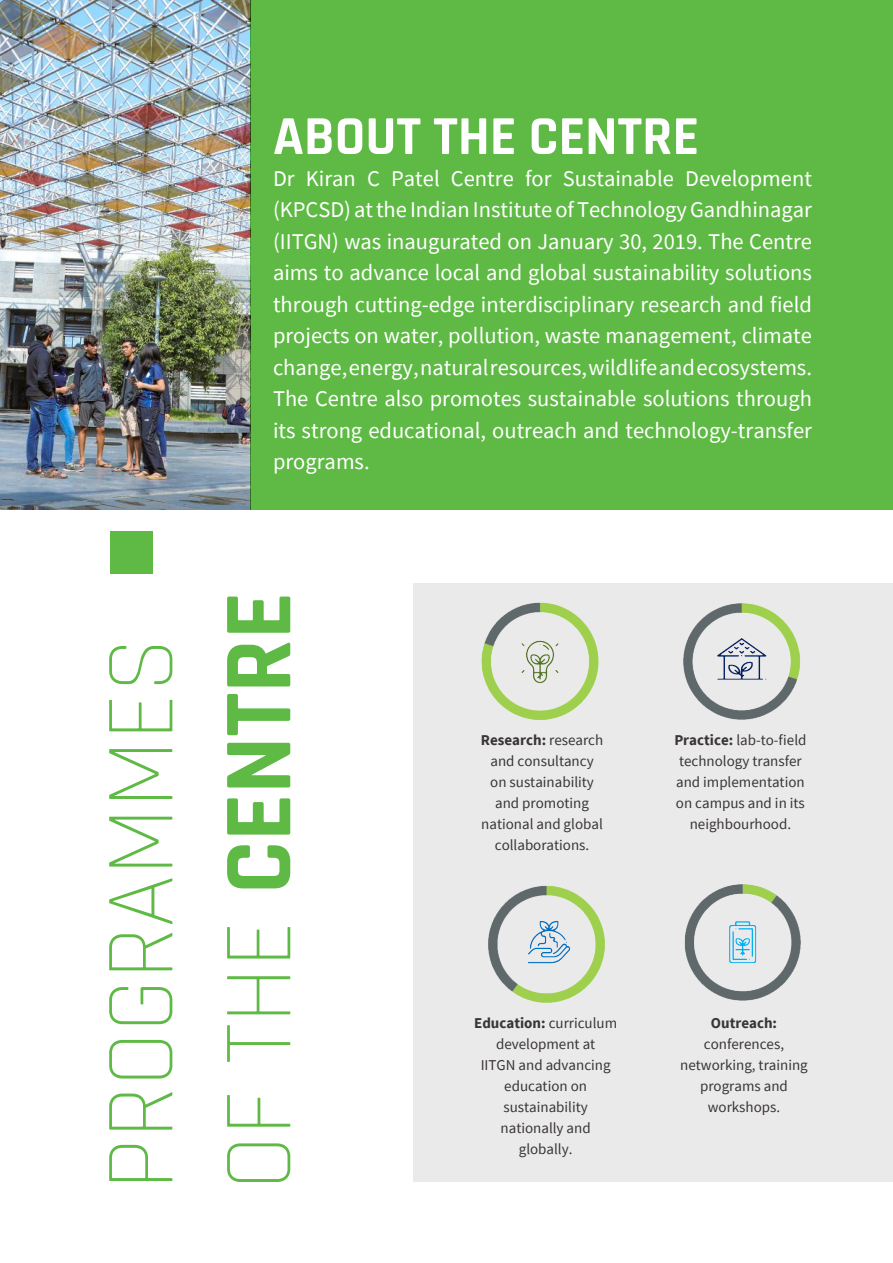
<style>
.page{position:relative;width:893px;height:1263px;background:#fff}
.page>*{position:absolute;margin:0;border:0;box-sizing:border-box;transform-origin:0 0}
.t1{font:300 98.25px/117.9px "Rajdhani";color:#5eba44}
.t2{font:700 55.5px "Rajdhani";color:#fff}
.t3{font:22.5px/31.5px "Source Sans Pro";color:#fff;text-align:justify}
.t4{font:15px/21px "Source Sans Pro";color:#393535;text-align:center}
.t5{font:700 15px "Source Sans Pro";color:#393535}
.s1{font-weight:700}
</style>
<div class="page">
<div style="left:413px;top:583px;width:480px;height:599px;background:#ebeaea"></div>
<img style="left:0;top:0;width:251px;height:509px">
<div style="left:251px;top:0;width:642px;height:509px;background:#5eba44"></div>
<img style="left:481px;top:602px;width:118px;height:118px">
<img style="left:683px;top:603px;width:118px;height:117px">
<img style="left:488px;top:885px;width:117px;height:118px">
<img style="left:684px;top:884px;width:117px;height:117px">
<div style="left:110px;top:531px;width:43px;height:43px;background:#5eba44"></div>
<h2 class="t2" style="left:273px;top:102px;width:428px">ABOUT THE CENTRE</h2>
<p class="t3" style="left:273px;top:162px;width:540px">Dr Kiran C Patel Centre for Sustainable Development (KPCSD) at the Indian Institute of Technology Gandhinagar (IITGN) was inaugurated on January 30, 2019. The Centre aims to advance local and global sustainability solutions through cutting-edge interdisciplinary research and field projects on water, pollution, waste management, climate change, energy, natural resources, wildlife and ecosystems.<br>The Centre also promotes sustainable solutions through its strong educational, outreach and technology-transfer programs.</p>
<h1 class="t1" style="left:85px;top:1190px;width:599px;rotate:-90deg">PROGRAMMES<br>OF THE <span class="s1">CENTRE</span></h1>
<p class="t4" style="left:481px;top:730px;width:124px"><span class="s1">Research:</span> research and consultancy on sustainability and promoting national and global collaborations.</p>
<p class="t4" style="left:674px;top:730px;width:134px"><span class="s1">Practice:</span> lab-to-field technology transfer and implementation on campus and in its neighbourhood.</p>
<p class="t4" style="left:474px;top:1012px;width:145px"><span class="s1">Education:</span> curriculum development at<br>IITGN and advancing education on sustainability nationally and globally.</p>
<p class="t5" style="left:711px;top:1012px;width:68px">Outreach:</p>
<p class="t4" style="left:680px;top:1033px;width:129px">conferences, networking, training programs and workshops.</p>
</div>
